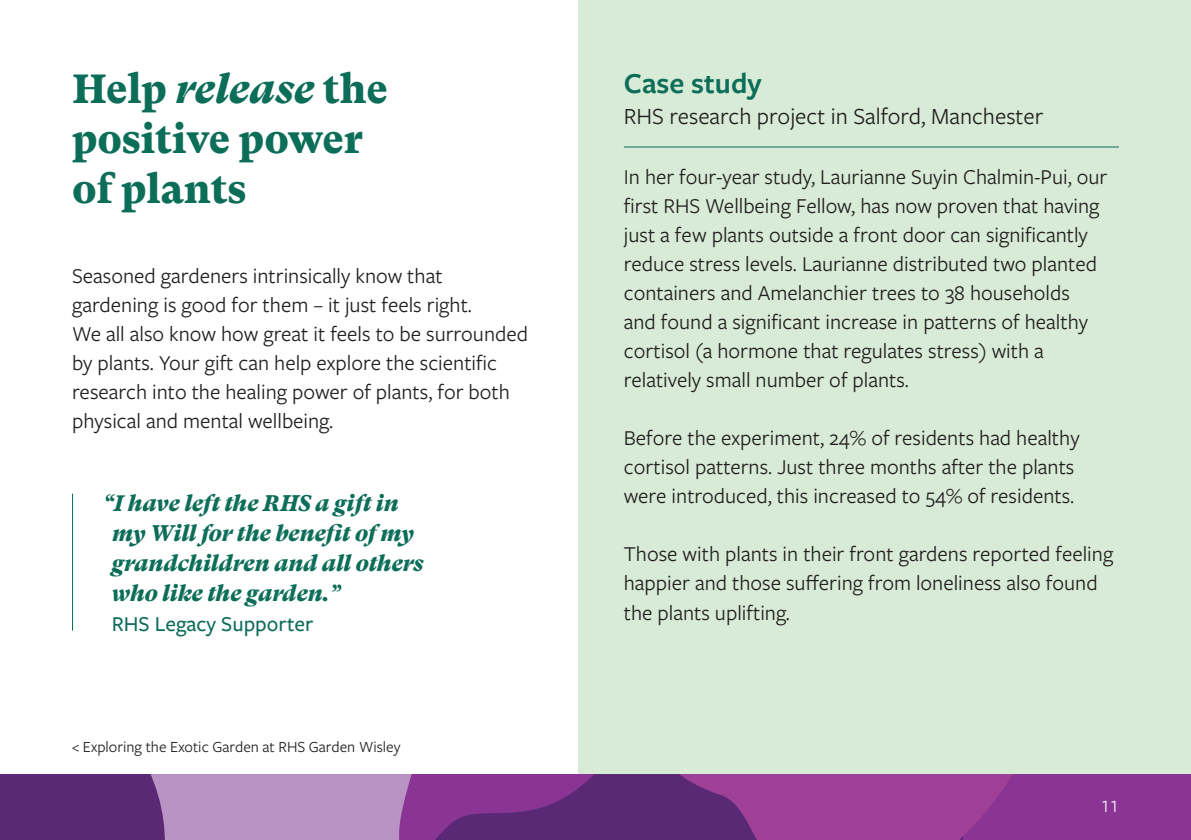
<style>
.page{position:relative;width:1191px;height:840px;background:#fff}
.page>*{position:absolute;margin:0;border:0;box-sizing:border-box;transform-origin:0 0}
.t1{font:900 40px/50px "GT Super Text";color:#0c6d59}
.t2{font:600 30px "Freight Sans Pro";color:#0c6d59}
.t3{font:24px "Freight Sans Pro";color:#231f20}
.t4{font:22px/29px "Freight Sans Pro";color:#231f20}
.t5{font:italic 900 22px/30px "GT Super Text";color:#0c6d59}
.t6{font:500 22px "Freight Sans Pro";color:#0c6d59}
.t7{font:18px "Freight Sans Pro";color:#fff}
.t8{font:16px "Freight Sans Pro";color:#231f20}
.s1{font-style:italic}
</style>
<div class="page">
<div style="left:578px;top:0;width:613px;height:788px;background:#d8ebd7"></div>
<div style="left:181px;top:774px;width:183px;height:65px;background:#b893c4"></div>
<svg style="left:364px;top:774px;width:827px;height:65px;background:#86398f"></svg>
<svg style="left:0;top:774px;width:181px;height:65px;background:#64357f"></svg>
<hr style="left:72px;top:493px;width:1px;height:137px;background:#0c6d59">
<hr style="left:624px;top:146px;width:495px;height:1px;background:#0c6d59">
<h1 class="t1" style="left:72px;top:64px;width:317px">Help <span class="s1">release</span> the positive power of plants</h1>
<p class="t4" style="left:72px;top:260px;width:457px">Seasoned gardeners intrinsically know that gardening is good for them – it just feels right.<br>We all also know how great it feels to be surrounded by plants. Your gift can help explore the scientific research into the healing power of plants, for both physical and mental wellbeing.</p>
<p class="t5" style="left:112px;top:488px;width:313px;text-indent:-9px">“I have left the RHS a gift in my Will for the benefit of my grandchildren and all others who like the garden.”</p>
<p class="t6" style="left:112px;top:608px;width:203px">RHS Legacy Supporter</p>
<p class="t8" style="left:72px;top:735px;width:330px">&lt; Exploring the Exotic Garden at RHS Garden Wisley</p>
<h2 class="t2" style="left:624px;top:63px;width:139px">Case study</h2>
<p class="t3" style="left:624px;top:100px;width:421px">RHS research project in Salford, Manchester</p>
<p class="t4" style="left:624px;top:161px;width:485px">In her four-year study, Laurianne Suyin Chalmin-Pui, our first RHS Wellbeing Fellow, has now proven that having just a few plants outside a front door can significantly reduce stress levels. Laurianne distributed two planted containers and Amelanchier trees to 38 households and found a significant increase in patterns of healthy cortisol (a hormone that regulates stress) with a relatively small number of plants.</p>
<p class="t4" style="left:624px;top:422px;width:457px">Before the experiment, 24% of residents had healthy cortisol patterns. Just three months after the plants were introduced, this increased to 54% of residents.</p>
<p class="t4" style="left:624px;top:538px;width:491px">Those with plants in their front gardens reported feeling happier and those suffering from loneliness also found the plants uplifting.</p>
<p class="t7" style="left:1101px;top:793px;width:19px">11</p>
</div>
